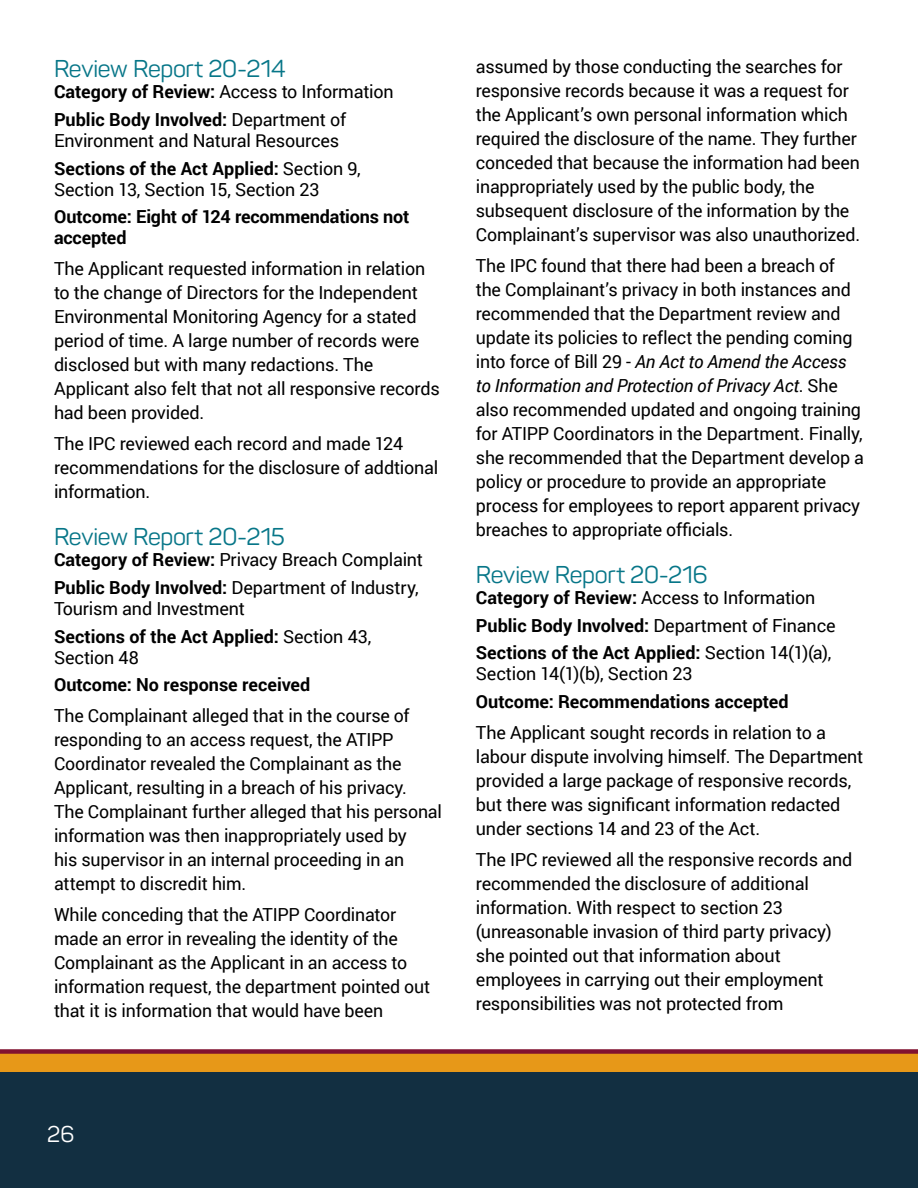
<style>
.page{position:relative;width:918px;height:1188px;background:#fff}
.page>*{position:absolute;margin:0;border:0;box-sizing:border-box;transform-origin:0 0}
.t1{font:24px "Panton W01";letter-spacing:-.01em;color:#077688}
.t2{font:22.5px "Panton W01";color:#fff}
.t3{font:18px/24px "Roboto";letter-spacing:-.01em;color:#000}
.t4{font:700 18px/27.8px "Roboto";color:#000}
.s1{font-weight:400}
.s2{font-weight:700}
.s3{font-style:italic}
</style>
<div class="page">
<svg style="left:0;top:1049px;width:918px;height:24px;background:#cb7b20"></svg>
<div style="left:0;top:1073px;width:918px;height:115px;background:#122f41"></div>
<h1 class="t1" style="left:54px;top:55px;width:233px">Review Report 20-214</h1>
<p class="t4" style="left:54px;top:77px;width:341px">Category of Review: <span class="s1">Access to Information<br></span>Public Body Involved: <span class="s1">Department of</span></p>
<p class="t3" style="left:54px;top:126px;width:308px;line-height:27.8px">Environment and Natural Resources<br><span class="s2">Sections of the Act Applied:</span> Section 9,</p>
<p class="t3" style="left:54px;top:177px;width:267px">Section 13, Section 15, Section 23</p>
<p class="t4" style="left:54px;top:206px;width:357px;line-height:21px">Outcome: Eight of 124 recommendations not accepted</p>
<p class="t3" style="left:54px;top:256px;width:387px">The Applicant requested information in relation to the change of Directors for the Independent Environmental Monitoring Agency for a stated period of time. A large number of records were disclosed but with many redactions. The Applicant also felt that not all responsive records had been provided.</p>
<p class="t3" style="left:54px;top:431px;width:386px">The IPC reviewed each record and made 124 recommendations for the disclosure of addtional information.</p>
<h1 class="t1" style="left:54px;top:523px;width:233px">Review Report 20-215</h1>
<p class="t3" style="left:54px;top:545px;width:371px;line-height:27.8px"><span class="s2">Category of Review:</span> Privacy Breach Complaint<br><span class="s2">Public Body Involved:</span> Department of Industry,</p>
<p class="t3" style="left:54px;top:594px;width:319px;line-height:27.8px">Tourism and Investment<br><span class="s2">Sections of the Act Applied:</span> Section 43,</p>
<p class="t3" style="left:54px;top:645px;width:87px">Section 48</p>
<p class="t4" style="left:54px;top:670px;width:258px">Outcome: No response received</p>
<p class="t3" style="left:54px;top:703px;width:389px">The Complainant alleged that in the course of responding to an access request, the ATIPP Coordinator revealed the Complainant as the Applicant, resulting in a breach of his privacy.<br>The Complainant further alleged that his personal information was then inappropriately used by<br>his supervisor in an internal proceeding in an attempt to discredit him.</p>
<p class="t3" style="left:54px;top:902px;width:378px">While conceding that the ATIPP Coordinator made an error in revealing the identity of the Complainant as the Applicant in an access to information request, the department pointed out that it is information that would have been</p>
<p class="t3" style="left:476px;top:54px;width:386px">assumed by those conducting the searches for responsive records because it was a request for the Applicant’s own personal information which required the disclosure of the name. They further conceded that because the information had been inappropriately used by the public body, the subsequent disclosure of the information by the Complainant’s supervisor was also unauthorized.</p>
<p class="t3" style="left:476px;top:253px;width:390px">The IPC found that there had been a breach of the Complainant’s privacy in both instances and recommended that the Department review and update its policies to reflect the pending coming into force of Bill 29 - <span class="s3">An Act to Amend the Access to Information and Protection of Privacy Act</span>. She also recommended updated and ongoing training for ATIPP Coordinators in the Department. Finally, she recommended that the Department develop a policy or procedure to provide an appropriate process for employees to report apparent privacy breaches to appropriate officials.</p>
<h1 class="t1" style="left:476px;top:561px;width:233px">Review Report 20-216</h1>
<p class="t4" style="left:476px;top:583px;width:361px">Category of Review: <span class="s1">Access to Information<br></span>Public Body Involved: <span class="s1">Department of Finance<br></span>Sections of the Act Applied: <span class="s1">Section 14(1)(a),</span></p>
<p class="t3" style="left:476px;top:661px;width:218px">Section 14(1)(b), Section 23</p>
<p class="t4" style="left:476px;top:687px;width:314px">Outcome: Recommendations accepted</p>
<p class="t3" style="left:476px;top:720px;width:389px">The Applicant sought records in relation to a labour dispute involving himself. The Department provided a large package of responsive records, but there was significant information redacted under sections 14 and 23 of the Act.</p>
<p class="t3" style="left:476px;top:847px;width:378px">The IPC reviewed all the responsive records and recommended the disclosure of additional information. With respect to section 23 (unreasonable invasion of third party privacy) she pointed out that information about employees in carrying out their employment responsibilities was not protected from</p>
<p class="t2" style="left:47px;top:1121px;width:29px">26</p>
</div>
